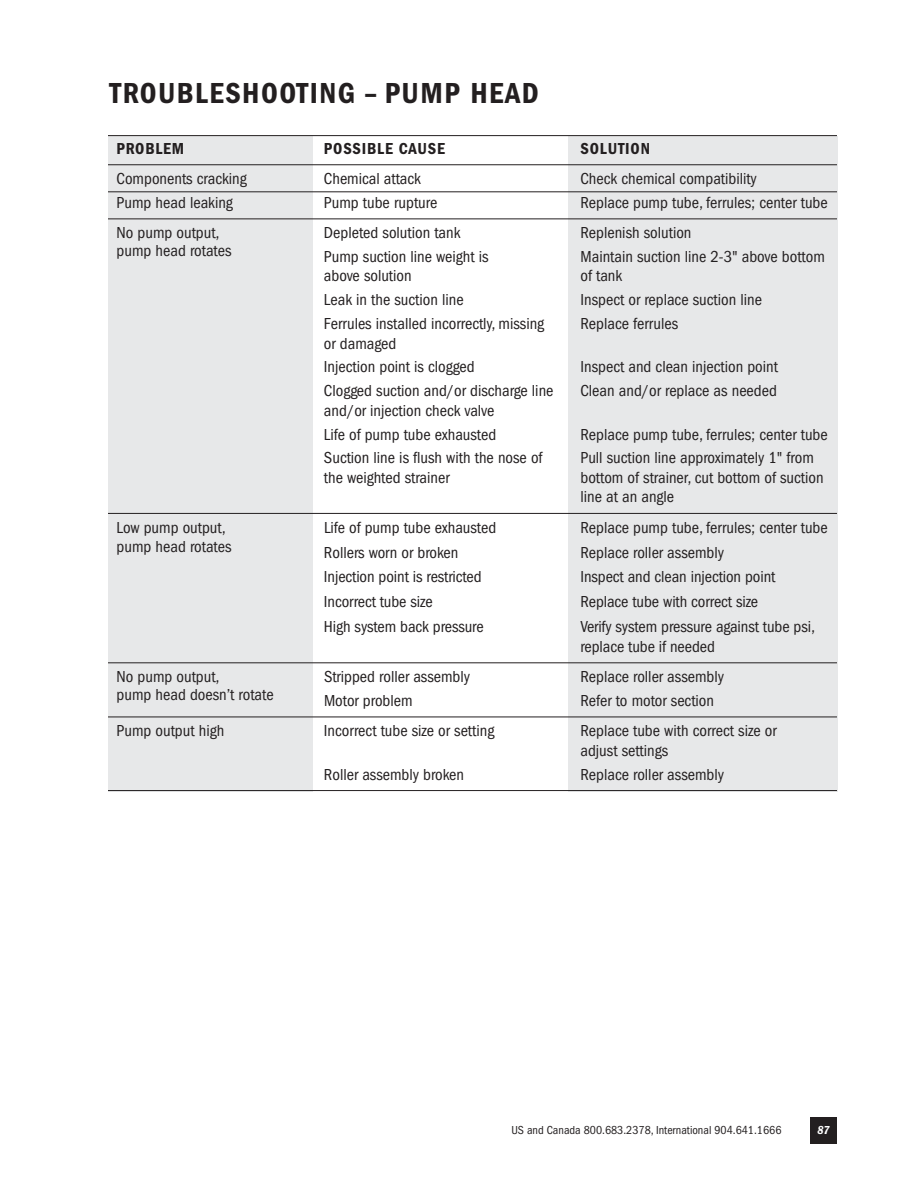
<style>
.page{position:relative;width:918px;height:1188px;background:#fff}
.page>*{position:absolute;margin:0;border:0;box-sizing:border-box;transform-origin:0 0}
.t1{font:600 condensed 30px "Franklin Gothic";letter-spacing:.05em;color:#231f20}
.t2{font:condensed 16.5px/19.5px "Franklin Gothic";color:#231f20}
.t3{font:600 condensed 16.5px "Franklin Gothic";letter-spacing:.05em;color:#231f20}
.t4{font:condensed 12px "Franklin Gothic";color:#231f20}
.t5{font:italic 600 condensed 12px "Franklin Gothic";color:#fff}
</style>
<div class="page">
<div style="left:810px;top:1117px;width:27px;height:27px;background:#231f20"></div>
<div style="left:568px;top:136px;width:270px;height:655px;background:#e7e8e9"></div>
<div style="left:109px;top:136px;width:204px;height:655px;background:#e7e8e9"></div>
<hr style="left:108px;top:135px;width:729px;height:1px;background:#231f20">
<hr style="left:108px;top:164px;width:729px;height:1px;background:#231f20">
<hr style="left:108px;top:191px;width:729px;height:1px;background:#231f20">
<hr style="left:108px;top:218px;width:729px;height:1px;background:#231f20">
<hr style="left:108px;top:513px;width:729px;height:1px;background:#231f20">
<hr style="left:108px;top:662px;width:729px;height:1px;background:#231f20">
<hr style="left:108px;top:716px;width:729px;height:1px;background:#231f20">
<hr style="left:108px;top:790px;width:729px;height:1px;background:#231f20">
<h1 class="t1" style="left:110px;top:83px;width:431px">TROUBLESHOOTING – PUMP HEAD</h1>
<p class="t3" style="left:117px;top:143px;width:69px">PROBLEM</p>
<p class="t3" style="left:324px;top:143px;width:123px">POSSIBLE CAUSE</p>
<p class="t3" style="left:581px;top:143px;width:71px">SOLUTION</p>
<p class="t2" style="left:117px;top:170px;width:132px">Components cracking</p>
<p class="t2" style="left:324px;top:170px;width:99px">Chemical attack</p>
<p class="t2" style="left:580px;top:170px;width:178px">Check chemical compatibility</p>
<p class="t2" style="left:117px;top:194px;width:118px">Pump head leaking</p>
<p class="t2" style="left:324px;top:194px;width:115px">Pump tube rupture</p>
<p class="t2" style="left:580px;top:194px;width:249px">Replace pump tube, ferrules; center tube</p>
<p class="t2" style="left:117px;top:224px;width:104px">No pump output,</p>
<p class="t2" style="left:324px;top:224px;width:138px">Depleted solution tank</p>
<p class="t2" style="left:580px;top:224px;width:113px">Replenish solution</p>
<p class="t2" style="left:117px;top:242px;width:116px">pump head rotates</p>
<p class="t2" style="left:324px;top:248px;width:166px">Pump suction line weight is</p>
<p class="t2" style="left:580px;top:248px;width:246px">Maintain suction line 2-3" above bottom</p>
<p class="t2" style="left:324px;top:268px;width:89px">above solution</p>
<p class="t2" style="left:580px;top:268px;width:43px">of tank</p>
<p class="t2" style="left:324px;top:291px;width:141px">Leak in the suction line</p>
<p class="t2" style="left:580px;top:291px;width:183px">Inspect or replace suction line</p>
<p class="t2" style="left:324px;top:315px;width:222px">Ferrules installed incorrectly, missing</p>
<p class="t2" style="left:580px;top:315px;width:99px">Replace ferrules</p>
<p class="t2" style="left:324px;top:333px;width:152px;line-height:23.9px">or damaged<br>Injection point is clogged</p>
<p class="t2" style="left:580px;top:359px;width:199px">Inspect and clean injection point</p>
<p class="t2" style="left:324px;top:382px;width:231px">Clogged suction and/or discharge line</p>
<p class="t2" style="left:580px;top:382px;width:198px">Clean and/or replace as needed</p>
<p class="t2" style="left:324px;top:400px;width:174px;line-height:23.9px">and/or injection check valve<br>Life of pump tube exhausted</p>
<p class="t2" style="left:580px;top:426px;width:249px">Replace pump tube, ferrules; center tube</p>
<p class="t2" style="left:324px;top:450px;width:220px">Suction line is flush with the nose of</p>
<p class="t2" style="left:580px;top:450px;width:235px">Pull suction line approximately 1" from</p>
<p class="t2" style="left:324px;top:469px;width:127px">the weighted strainer</p>
<p class="t2" style="left:580px;top:469px;width:245px">bottom of strainer, cut bottom of suction line at an angle</p>
<p class="t2" style="left:117px;top:519px;width:111px">Low pump output,</p>
<p class="t2" style="left:324px;top:519px;width:174px">Life of pump tube exhausted</p>
<p class="t2" style="left:580px;top:519px;width:249px">Replace pump tube, ferrules; center tube</p>
<p class="t2" style="left:117px;top:538px;width:116px">pump head rotates</p>
<p class="t2" style="left:324px;top:544px;width:136px">Rollers worn or broken</p>
<p class="t2" style="left:580px;top:544px;width:145px">Replace roller assembly</p>
<p class="t2" style="left:324px;top:569px;width:159px">Injection point is restricted</p>
<p class="t2" style="left:580px;top:569px;width:196px">Inspect and clean injection point</p>
<p class="t2" style="left:324px;top:594px;width:110px">Incorrect tube size</p>
<p class="t2" style="left:580px;top:594px;width:179px">Replace tube with correct size</p>
<p class="t2" style="left:324px;top:618px;width:161px">High system back pressure</p>
<p class="t2" style="left:580px;top:618px;width:236px">Verify system pressure against tube psi, replace tube if needed</p>
<p class="t2" style="left:117px;top:668px;width:104px">No pump output,</p>
<p class="t2" style="left:324px;top:668px;width:148px">Stripped roller assembly</p>
<p class="t2" style="left:581px;top:668px;width:145px">Replace roller assembly</p>
<p class="t2" style="left:117px;top:686px;width:159px">pump head doesn’t rotate</p>
<p class="t2" style="left:324px;top:692px;width:90px">Motor problem</p>
<p class="t2" style="left:581px;top:692px;width:135px">Refer to motor section</p>
<p class="t2" style="left:117px;top:722px;width:109px">Pump output high</p>
<p class="t2" style="left:324px;top:722px;width:172px">Incorrect tube size or setting</p>
<p class="t2" style="left:580px;top:722px;width:198px">Replace tube with correct size or adjust settings</p>
<p class="t2" style="left:324px;top:766px;width:142px">Roller assembly broken</p>
<p class="t2" style="left:581px;top:766px;width:145px">Replace roller assembly</p>
<p class="t4" style="left:511px;top:1126px;width:272px">US and Canada 800.683.2378, International 904.641.1666</p>
<p class="t5" style="left:817px;top:1125px;width:14px">87</p>
</div>
